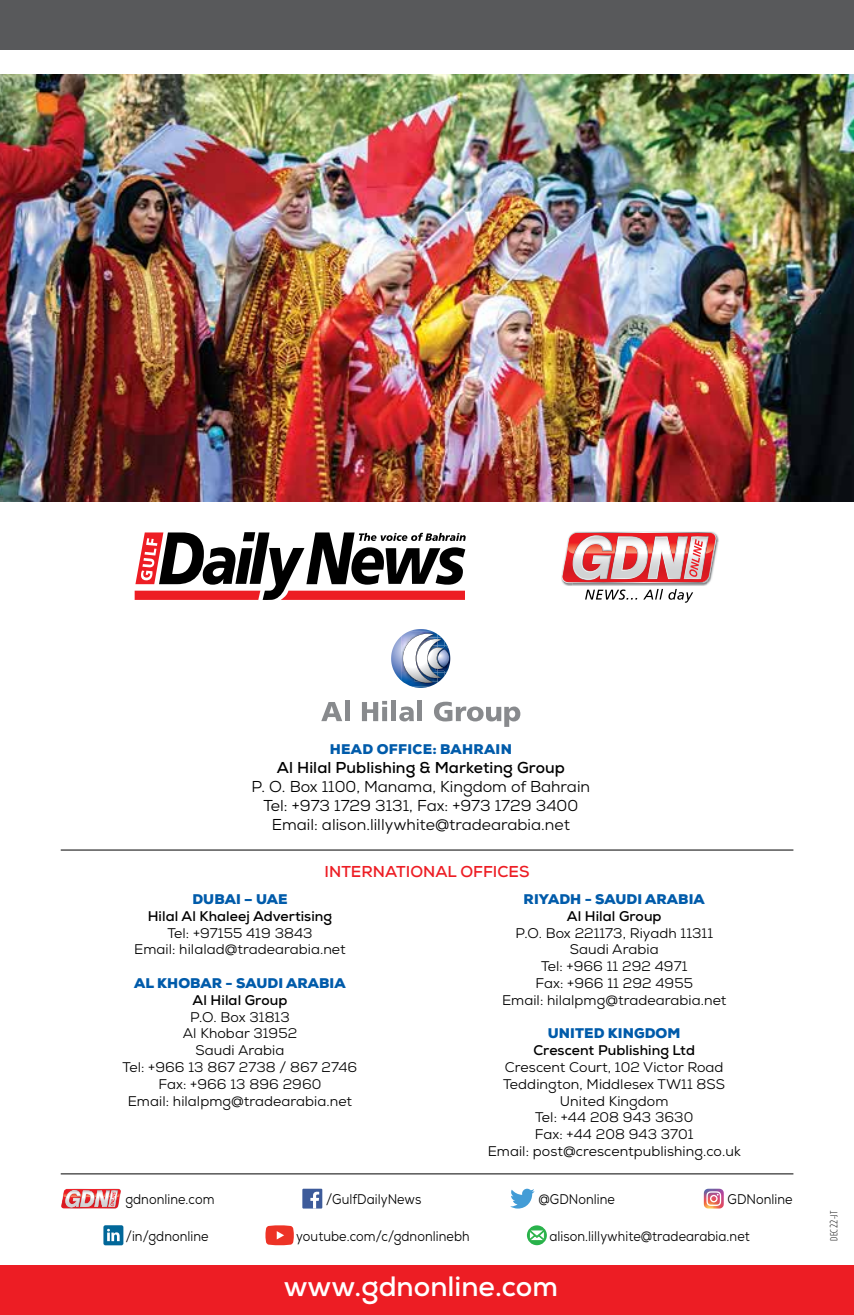
<style>
.page{position:relative;width:854px;height:1315px;background:#fff}
.page>*{position:absolute;margin:0;border:0;box-sizing:border-box;transform-origin:0 0}
.t1{font:700 28px "Nexa";color:#fff}
.t2{font:15.75px/18.9px "Nexa";color:#000;text-align:center}
.t3{font:700 15.75px "Nexa";letter-spacing:.005em;color:#000}
.t4{font:700 15.75px "Nexa";color:#ed1d24}
.t5{font:14px/16.8px "Nexa";letter-spacing:.005em;color:#000;text-align:center}
.t6{font:14px "Nexa";letter-spacing:.005em;color:#000;scale:.9 1}
.t7{font:900 14px "Nexa";letter-spacing:.005em;color:#005baa}
.t8{font:700 14px "Nexa";letter-spacing:.005em;color:#000}
.t9{font:300 condensed 10.5px "Myriad Pro";color:#000}
.s1{font-size:11.38px}
</style>
<div class="page">
<img style="left:0;top:74px;width:853px;height:427px">
<div style="left:0;top:0;width:853px;height:50px;background:#58595b"></div>
<div style="left:0;top:1265px;width:853px;height:50px;background:#ed1d24"></div>
<img style="left:391px;top:629px;width:59px;height:59px">
<svg style="left:321px;top:702px;width:21px;height:19px"></svg>
<div style="left:344px;top:700px;width:5px;height:21px;background:#888a8d"></div>
<svg style="left:362px;top:701px;width:25px;height:20px"></svg>
<div style="left:391px;top:700px;width:5px;height:21px;background:#888a8d"></div>
<svg style="left:399px;top:706px;width:15px;height:15px"></svg>
<div style="left:417px;top:700px;width:5px;height:21px;background:#888a8d"></div>
<svg style="left:434px;top:701px;width:86px;height:26px"></svg>
<svg style="left:135px;top:532px;width:330px;height:68px"></svg>
<img style="left:577px;top:531px;width:142px;height:11px">
<img style="left:563px;top:583px;width:9px;height:3px">
<img style="left:707px;top:542px;width:12px;height:43px">
<img style="left:572px;top:583px;width:135px;height:3px">
<svg style="left:561px;top:532px;width:155px;height:51px;background:#e09193"></svg>
<svg style="left:585px;top:589px;width:52px;height:11px"></svg>
<svg style="left:643px;top:589px;width:19px;height:10px"></svg>
<svg style="left:668px;top:589px;width:25px;height:14px"></svg>
<hr style="left:61px;top:1173px;width:732px;height:1px;background:#000">
<hr style="left:61px;top:849px;width:732px;height:1px;background:#000">
<svg style="left:61px;top:1188px;width:60px;height:20px"></svg>
<div style="left:302px;top:1188px;width:20px;height:20px;background:#3d5b9a"></div>
<svg style="left:310px;top:1191px;width:9px;height:17px"></svg>
<svg style="left:510px;top:1188px;width:24px;height:20px"></svg>
<img style="left:703px;top:1188px;width:20px;height:20px">
<svg style="left:706px;top:1191px;width:15px;height:15px"></svg>
<div style="left:103px;top:1225px;width:20px;height:20px;background:#016799;border-radius:2px"></div>
<svg style="left:107px;top:1228px;width:13px;height:13px"></svg>
<svg style="left:265px;top:1225px;width:29px;height:20px"></svg>
<svg style="left:526px;top:1225px;width:20px;height:20px"></svg>
<svg style="left:529px;top:1229px;width:15px;height:11px"></svg>
<p class="t7" style="left:329px;top:740px;width:183px">HEAD OFFICE: BAHRAIN</p>
<p class="t3" style="left:277px;top:757px;width:289px">Al Hilal Publishing &amp; Marketing Group</p>
<p class="t2" style="left:251px;top:777px;width:340px">P. O. Box 1100, Manama, Kingdom of Bahrain<br>Tel: +973 1729 3131, Fax: +973 1729 3400<br>Email: alison.lillywhite@tradearabia.net</p>
<p class="t4" style="left:324px;top:861px;width:206px">INTERNATIONAL OFFICES</p>
<p class="t7" style="left:192px;top:890px;width:97px">DUBAI – UAE</p>
<p class="t8" style="left:148px;top:907px;width:186px">Hilal Al Khaleej Advertising</p>
<p class="t5" style="left:134px;top:924px;width:213px">Tel: +97155 419 3843<br>Email: hilalad@tradearabia.net</p>
<p class="t7" style="left:134px;top:974px;width:213px">AL KHOBAR - SAUDI ARABIA</p>
<p class="t8" style="left:192px;top:991px;width:96px">Al Hilal Group</p>
<p class="t5" style="left:122px;top:1008px;width:236px">P.O. Box 31813<br>Al Khobar 31952<br>Saudi Arabia<br>Tel: +966 13 867 2738 / 867 2746<br>Fax: +966 13 896 2960<br>Email: hilalpmg@tradearabia.net</p>
<p class="t7" style="left:523px;top:890px;width:182px">RIYADH - SAUDI ARABIA</p>
<p class="t8" style="left:566px;top:907px;width:96px">Al Hilal Group</p>
<p class="t5" style="left:502px;top:924px;width:226px">P.O. Box 221173, Riyadh 11311<br>Saudi Arabia<br>Tel: +966 11 292 4971<br>Fax: +966 11 292 4955<br>Email: hilalpmg@tradearabia.net</p>
<p class="t7" style="left:547px;top:1024px;width:134px">UNITED KINGDOM</p>
<p class="t8" style="left:533px;top:1041px;width:163px">Crescent Publishing Ltd</p>
<p class="t5" style="left:487px;top:1058px;width:254px">Crescent Court, 102 Victor Road<br>Teddington, Middlesex TW11 8SS<br>United Kingdom<br>Tel: +44 208 943 3630<br>Fax: +44 208 943 3701<br>Email: post@crescentpublishing.co.uk</p>
<p class="t6" style="left:125px;top:1190px;width:100px">gdnonline.com</p>
<p class="t6" style="left:326px;top:1190px;width:107px">/GulfDailyNews</p>
<p class="t6" style="left:538px;top:1190px;width:87px">@GDNonline</p>
<p class="t6" style="left:727px;top:1190px;width:74px">GDNonline</p>
<p class="t6" style="left:126px;top:1226px;width:93px">/in/gdnonline</p>
<p class="t6" style="left:296px;top:1226px;width:194px">youtube.com/c/gdnonlinebh</p>
<p class="t6" style="left:549px;top:1226px;width:224px">alison.lillywhite@tradearabia.net</p>
<h1 class="t1" style="left:283px;top:1268px;width:275px">www.gdnonline.com</h1>
<p class="t9" style="left:828px;top:1240px;width:31px;rotate:-90deg">DEC <span class="s1">22</span>-JT</p>
</div>
